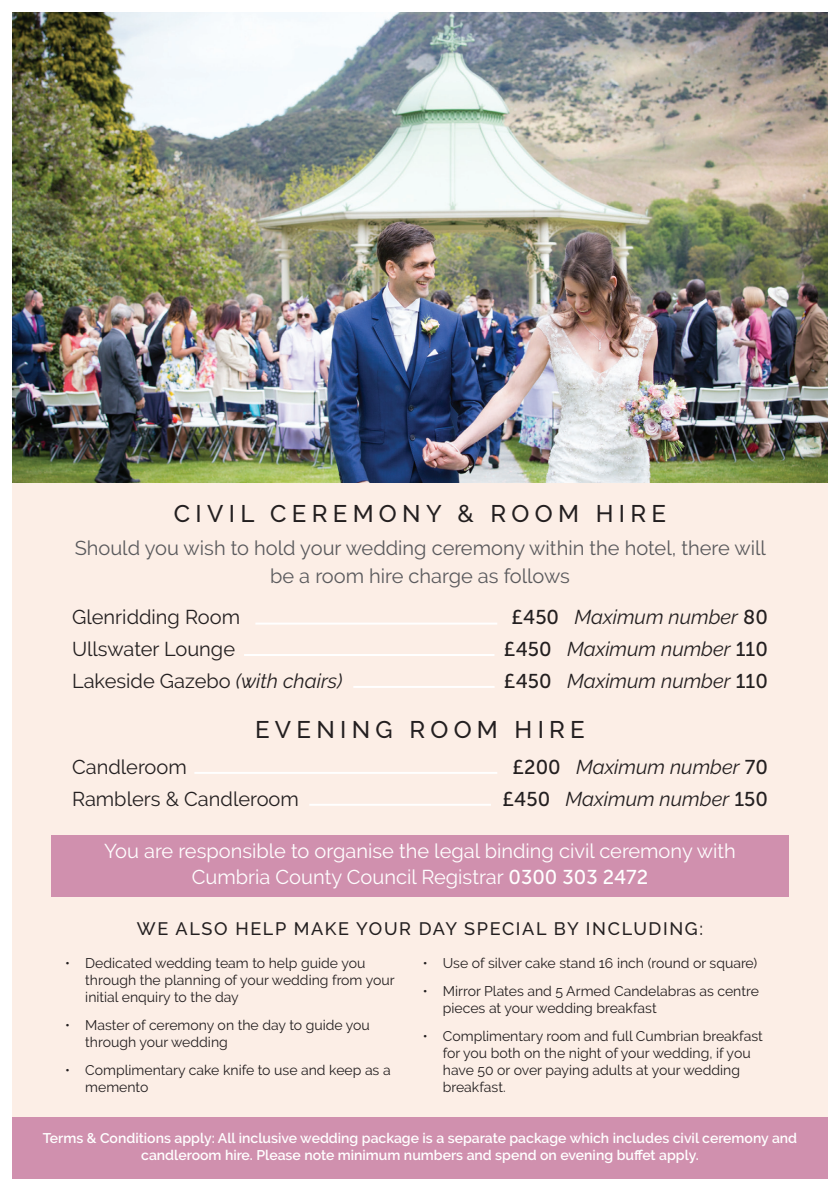
<style>
.page{position:relative;width:840px;height:1191px;background:#fff}
.page>*{position:absolute;margin:0;border:0;box-sizing:border-box;transform-origin:0 0}
.t1{font:500 24px "Raleway";letter-spacing:.22em;color:#231f20}
.t2{font:20px/26px "Raleway";color:#fff;text-align:center}
.t3{font:italic 20px "Raleway";color:#231f20}
.t4{font:20px/28px "Raleway";color:#5a5a5d;text-align:center}
.t5{font:20px "Raleway";color:#231f20}
.t6{font:500 18px "Raleway";letter-spacing:.09em;color:#231f20}
.t7{font:14px/16.8px "Raleway";color:#231f20}
.t8{font:600 14px/16.8px "Raleway";color:#fff;text-align:center}
.s1{font-family:"Museo Sans 500";font-style:normal}
.s2{font-style:italic}
.s3{font-family:"Museo Sans 500"}
</style>
<div class="page">
<div style="left:12px;top:473px;width:815px;height:705px;background:#fceee6"></div>
<div style="left:51px;top:835px;width:737px;height:61px;background:#d090ae"></div>
<img style="left:12px;top:12px;width:815px;height:470px">
<hr style="left:255px;top:622px;width:242px;height:2px;background:#fff">
<hr style="left:244px;top:654px;width:250px;height:2px;background:#fff">
<hr style="left:353px;top:686px;width:141px;height:2px;background:#fff">
<hr style="left:194px;top:772px;width:303px;height:2px;background:#fff">
<hr style="left:309px;top:803px;width:181px;height:2px;background:#fff">
<div style="left:12px;top:1117px;width:815px;height:61px;background:#d090ae"></div>
<h1 class="t1" style="left:174px;top:499px;width:493px">CIVIL CEREMONY &amp; ROOM HIRE</h1>
<h2 class="t4" style="left:75px;top:533px;width:692px">Should you wish to hold your wedding ceremony within the hotel, there will be a room hire charge as follows</h2>
<h2 class="t5" style="left:72px;top:605px;width:169px">Glenridding Room</h2>
<h2 class="t3" style="left:511px;top:605px;width:258px"><span class="s1">£450</span> Maximum number <span class="s1">80</span></h2>
<h2 class="t5" style="left:72px;top:637px;width:164px">Ullswater Lounge</h2>
<h2 class="t3" style="left:503px;top:637px;width:265px"><span class="s1">£450</span> Maximum number <span class="s1">110</span></h2>
<h2 class="t5" style="left:72px;top:669px;width:272px">Lakeside Gazebo <span class="s2">(with chairs)</span></h2>
<h2 class="t3" style="left:503px;top:669px;width:265px"><span class="s1">£450</span> Maximum number <span class="s1">110</span></h2>
<h1 class="t1" style="left:255px;top:715px;width:331px">EVENING ROOM HIRE</h1>
<h2 class="t5" style="left:72px;top:755px;width:116px">Candleroom</h2>
<h2 class="t3" style="left:512px;top:755px;width:257px"><span class="s1">£200</span> Maximum number <span class="s1">70</span></h2>
<h2 class="t5" style="left:72px;top:787px;width:228px">Ramblers &amp; Candleroom</h2>
<h2 class="t3" style="left:502px;top:787px;width:267px"><span class="s1">£450</span> Maximum number <span class="s1">150</span></h2>
<h2 class="t2" style="left:104px;top:838px;width:633px">You are responsible to organise the legal binding civil ceremony with<br>Cumbria County Council Registrar <span class="s3">0300 303 2472</span></h2>
<p class="t6" style="left:137px;top:918px;width:567px">WE ALSO HELP MAKE YOUR DAY SPECIAL BY INCLUDING:</p>
<p class="t7" style="left:85px;top:954px;width:311px;text-indent:-20px">• Dedicated wedding team to help guide you through the planning of your wedding from your initial enquiry to the day</p>
<p class="t7" style="left:85px;top:1016px;width:286px;text-indent:-20px">• Master of ceremony on the day to guide you through your wedding</p>
<p class="t7" style="left:85px;top:1061px;width:307px;text-indent:-20px">• Complimentary cake knife to use and keep as a memento</p>
<p class="t7" style="left:422px;top:954px;width:336px">• Use of silver cake stand 16 inch (round or square)</p>
<p class="t7" style="left:442px;top:983px;width:317px;text-indent:-20px">• Mirror Plates and 5 Armed Candelabras as centre pieces at your wedding breakfast</p>
<p class="t7" style="left:442px;top:1028px;width:321px;text-indent:-20px">• Complimentary room and full Cumbrian breakfast for you both on the night of your wedding, if you have 50 or over paying adults at your wedding breakfast.</p>
<p class="t8" style="left:43px;top:1129px;width:755px">Terms &amp; Conditions apply: All inclusive wedding package is a separate package which includes civil ceremony and candleroom hire. Please note minimum numbers and spend on evening buffet apply.</p>
</div>
